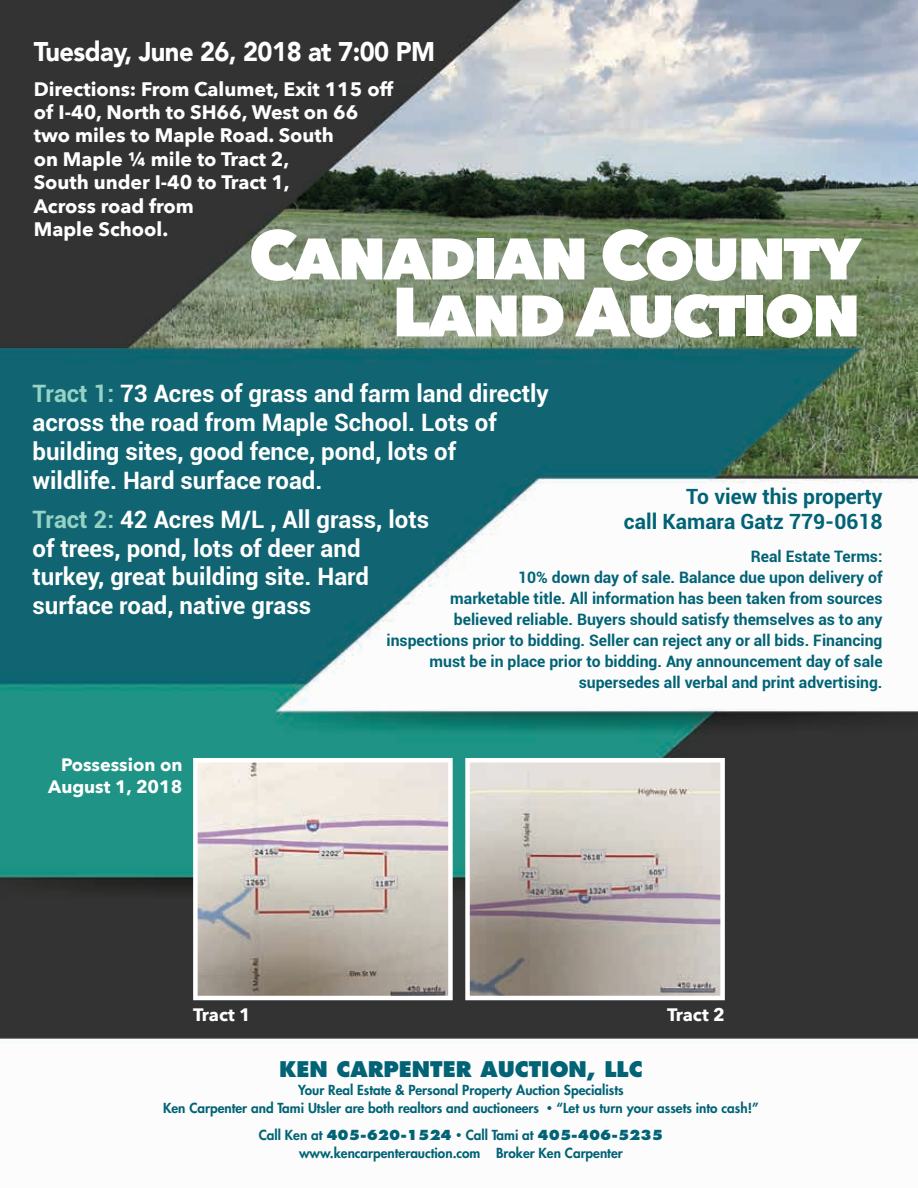
<style>
.page{position:relative;width:918px;height:1188px;background:#fff}
.page>*{position:absolute;margin:0;border:0;box-sizing:border-box;transform-origin:0 0}
.t1{font:800 69px/57px "Avenir Next";letter-spacing:-.04em;color:#fff;text-align:right}
.t2{font:900 27px "Avenir";letter-spacing:-.02em;color:#fff;scale:.94 1}
.t3{font:700 24px/28.8px "Roboto";color:#fff}
.t4{font:700 21px/25.2px "Roboto";color:#016375;text-align:right}
.t5{font:800 21px "Futura";color:#016375}
.t6{font:700 19.5px/23.4px "Avenir Next";color:#fff}
.t7{font:700 18px/21.6px "Avenir Next";color:#fff;text-align:right}
.t8{font:700 15.75px/21px "Roboto";color:#016375;text-align:right}
.t9{font:800 13.5px/18px "Futura";color:#016375;text-align:center}
.s1{color:#94d3c5}
.s2{font-size:10.5px}
.s3{font-style:inherit}
</style>
<div class="page">
<img style="left:0;top:0;width:918px;height:1039px">
<svg style="left:193px;top:758px;width:260px;height:242px;background:#cec6c0"></svg>
<svg style="left:465px;top:758px;width:260px;height:242px;background:#c2bbb5"></svg>
<h2 class="t2" style="left:34px;top:28px;width:429px">Tuesday, June 26, 2018 at 7:00 PM</h2>
<p class="t6" style="left:34px;top:77px;width:361px">Directions: From Calumet, Exit 115 off of I-40, North to SH66, West on 66 two miles to Maple Road. South<br>on Maple ¼ mile to Tract 2,<br>South under I-40 to Tract 1,<br>Across road from<br>Maple School.</p>
<h1 class="t1" style="left:249px;top:226px;width:613px">CANADIAN COUNTY<br>LAND AUCTION</h1>
<h3 class="t3" style="left:33px;top:379px;width:518px"><span class="s1">Tract 1:</span> 73 Acres of grass and farm land directly across the road from Maple School. Lots of building sites, good fence, pond, lots of<br>wildlife. Hard surface road.</h3>
<h3 class="t3" style="left:33px;top:504px;width:398px"><span class="s1">Tract 2:</span> 42 Acres M/L , All grass, lots of trees, pond, lots of deer and turkey, great building site. Hard surface road, native grass</h3>
<h3 class="t4" style="left:624px;top:483px;width:260px">To view this property<br>call Kamara Gatz 779-0618</h3>
<p class="t8" style="left:386px;top:545px;width:498px">Real Estate Terms:<br>10% down day of sale. Balance due upon delivery of<br>marketable title. All information has been taken from sources<br>believed reliable. Buyers should satisfy themselves as to any inspections prior to bidding. Seller can reject any or all bids. Financing must be in place prior to bidding. Any announcement day of sale supersedes all verbal and print advertising.</p>
<p class="t7" style="left:48px;top:754px;width:136px">Possession on<br>August 1, 2018</p>
<p class="t7" style="left:193px;top:1004px;width:59px">Tract 1</p>
<p class="t7" style="left:667px;top:1004px;width:59px">Tract 2</p>
<h3 class="t5" style="left:279px;top:1056px;width:365px">KEN CARPENTER AUCTION, LLC</h3>
<p class="t9" style="left:163px;top:1081px;width:597px">Your Real Estate &amp; Personal Property Auction Specialists<br>Ken Carpenter and Tami Utsler are both realtors and auctioneers <span class="s2">•</span> “Let us turn your assets into cash!”</p>
<p class="t9" style="left:259px;top:1126px;width:406px">Call Ken at <span class="s3">405-620-1524</span> <span class="s2">•</span> Call Tami at <span class="s3">405-406-5235 </span>www.kencarpenterauction.com Broker Ken Carpenter</p>
</div>
